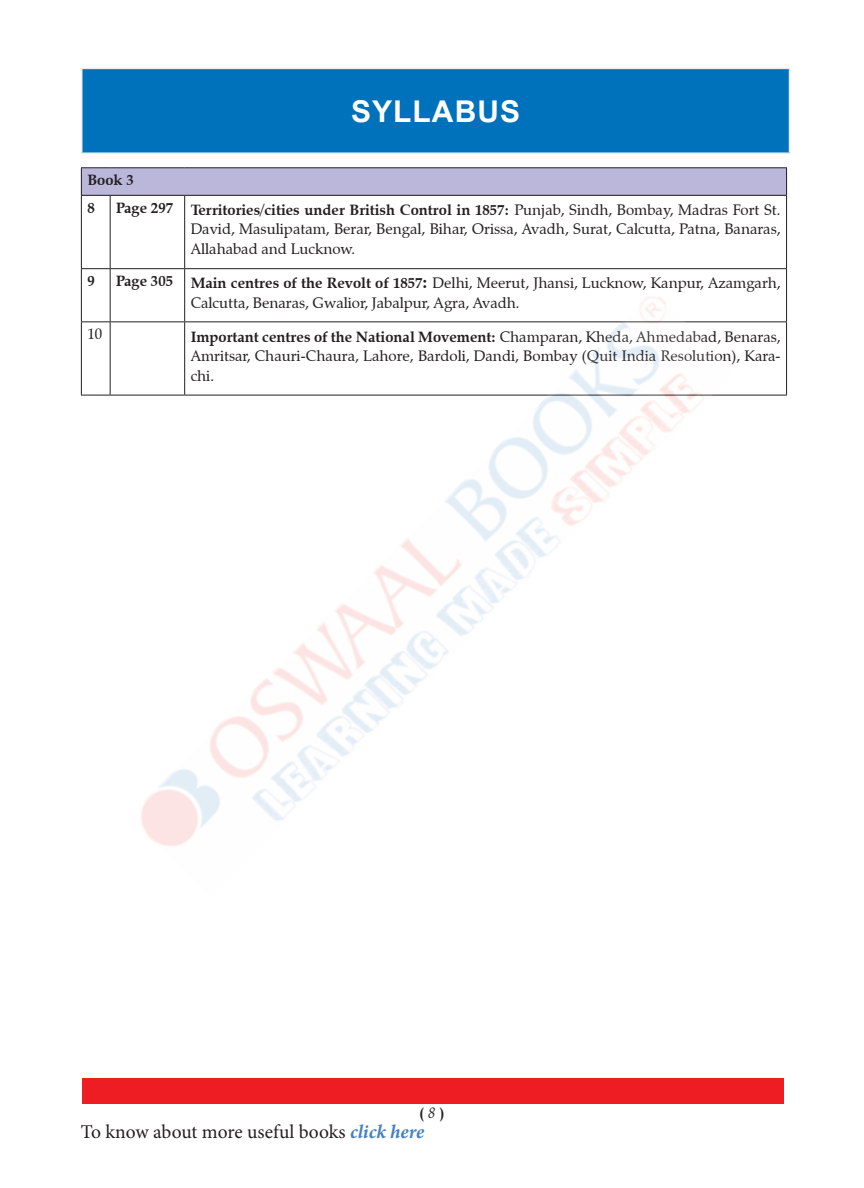
<style>
.page{position:relative;width:864px;height:1188px;background:#fff}
.page>*{position:absolute;margin:0;border:0;box-sizing:border-box;transform-origin:0 0}
.t1{font:700 30px "Arial";letter-spacing:.035em;color:#fff}
.t2{font:19.5px "Minion Pro";letter-spacing:-.005em;color:#231f20}
.t3{font:15px/19.5px "Zapf Calligraphic 801 BT";color:#231f20;text-align:justify}
.t4{font:700 15px "Zapf Calligraphic 801 BT";color:#231f20}
.s1{font-weight:700}
.s2{font-weight:700;font-size:18px}
.s3{font-weight:400;font-style:italic}
.s4{font-weight:700;font-style:italic;color:#4481c3}
</style>
<div class="page">
<div style="left:82px;top:1079px;width:701px;height:25px;background:#ee1d23"></div>
<div style="left:82px;top:68px;width:708px;height:85px;background:#0072bc"></div>
<hr style="left:81px;top:68px;width:709px;height:1px;background:#eeeeef">
<hr style="left:81px;top:69px;width:1px;height:83px;background:#eeeeef">
<hr style="left:789px;top:69px;width:1px;height:83px;background:#eeeeef">
<hr style="left:81px;top:152px;width:709px;height:2px;background:#eeeeef">
<div style="left:81px;top:168px;width:706px;height:27px;background:#bbb7da"></div>
<hr style="left:110px;top:167px;width:75px;height:1px;background:#231f20">
<hr style="left:185px;top:167px;width:602px;height:1px;background:#231f20">
<svg style="left:786px;top:168px;width:1px;height:27px"></svg>
<svg style="left:81px;top:167px;width:29px;height:29px"></svg>
<hr style="left:81px;top:196px;width:1px;height:72px;background:#231f20">
<hr style="left:110px;top:195px;width:75px;height:1px;background:#231f20">
<hr style="left:110px;top:196px;width:1px;height:72px;background:#231f20">
<hr style="left:185px;top:195px;width:602px;height:1px;background:#231f20">
<hr style="left:184px;top:196px;width:1px;height:72px;background:#231f20">
<hr style="left:786px;top:196px;width:1px;height:72px;background:#231f20">
<svg style="left:81px;top:268px;width:29px;height:1px"></svg>
<hr style="left:81px;top:269px;width:1px;height:52px;background:#231f20">
<hr style="left:110px;top:268px;width:75px;height:1px;background:#231f20">
<hr style="left:110px;top:269px;width:1px;height:52px;background:#231f20">
<hr style="left:185px;top:268px;width:602px;height:1px;background:#231f20">
<hr style="left:184px;top:269px;width:1px;height:52px;background:#231f20">
<hr style="left:786px;top:269px;width:1px;height:52px;background:#231f20">
<svg style="left:81px;top:321px;width:29px;height:1px"></svg>
<hr style="left:81px;top:322px;width:1px;height:73px;background:#231f20">
<hr style="left:110px;top:321px;width:75px;height:1px;background:#231f20">
<hr style="left:110px;top:322px;width:1px;height:73px;background:#231f20">
<hr style="left:185px;top:321px;width:602px;height:1px;background:#231f20">
<hr style="left:786px;top:322px;width:1px;height:73px;background:#231f20">
<svg style="left:81px;top:395px;width:29px;height:1px"></svg>
<hr style="left:110px;top:395px;width:75px;height:1px;background:#231f20">
<hr style="left:185px;top:395px;width:602px;height:1px;background:#231f20">
<img style="left:130px;top:292px;width:604px;height:554px">
<p class="t1" style="left:351px;top:90px;width:171px">SYLLABUS</p>
<p class="t4" style="left:87px;top:171px;width:48px">Book 3</p>
<p class="t4" style="left:87px;top:198px;width:9px">8</p>
<p class="t4" style="left:116px;top:198px;width:58px">Page 297</p>
<p class="t3" style="left:191px;top:200px;width:591px"><span class="s1">Territories/cities under British Control in 1857:</span> Punjab, Sindh, Bombay, Madras Fort St.<br>David, Masulipatam, Berar, Bengal, Bihar, Orissa, Avadh, Surat, Calcutta, Patna, Banaras, Allahabad and Lucknow.</p>
<p class="t4" style="left:87px;top:272px;width:9px">9</p>
<p class="t4" style="left:116px;top:272px;width:58px">Page 305</p>
<p class="t3" style="left:191px;top:273px;width:591px"><span class="s1">Main centres of the Revolt of 1857</span><span class="s2">:</span> Delhi, Meerut, Jhansi, Lucknow, Kanpur, Azamgarh,<br>Calcutta, Benaras, Gwalior, Jabalpur, Agra, Avadh.</p>
<p class="t3" style="left:87px;top:324px;width:16px">10</p>
<p class="t3" style="left:191px;top:327px;width:591px"><span class="s1">Important centres of the National Movement:</span> Champaran, Kheda, Ahmedabad, Benaras, Amritsar, Chauri-Chaura, Lahore, Bardoli, Dandi, Bombay (Quit India Resolution), Kara&shy;chi.</p>
<p class="t4" style="left:420px;top:1104px;width:26px">( <span class="s3">8</span> )</p>
<h2 class="t2" style="left:81px;top:1119px;width:345px">To know about more useful books <span class="s4">click here</span></h2>
</div>
